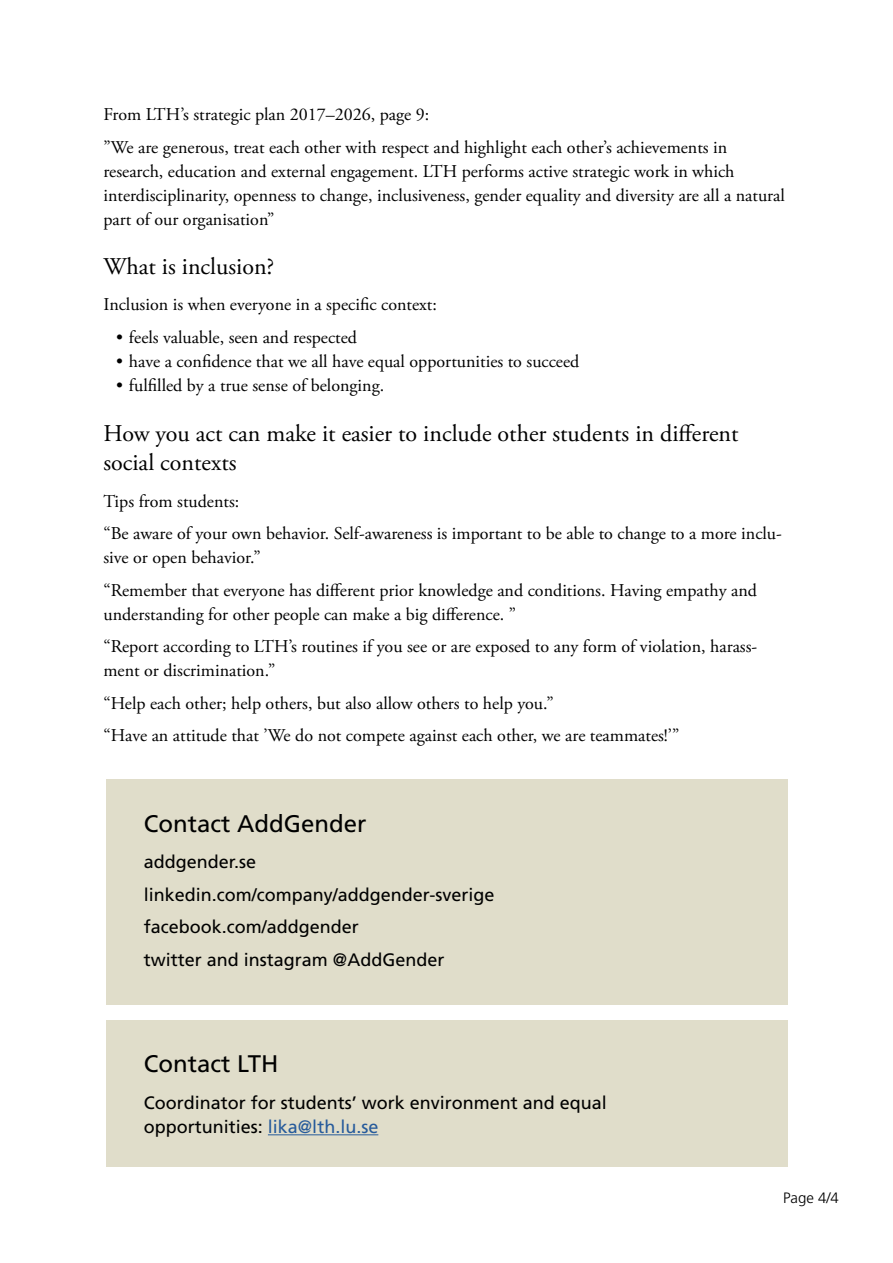
<style>
.page{position:relative;width:893px;height:1263px;background:#fff}
.page>*{position:absolute;margin:0;border:0;box-sizing:border-box;transform-origin:0 0}
.rubrik_2{font:24px/28.8px "Adobe Garamond Pro";color:#000}
.rubrik_2-2{font:24px "Frutiger LT Std";color:#000}
.t1{font:18px/24px "Adobe Garamond Pro";color:#000}
.t2{font:18px/24px "Frutiger LT Std";color:#000}
.t3{font:300 15px "Frutiger LT Std";color:#000}
.s1{color:#275b9b}
</style>
<div class="page">
<div style="left:106px;top:780px;width:681px;height:225px;background:#e0ddca"></div>
<div style="left:106px;top:1020px;width:681px;height:147px;background:#e0ddca"></div>
<hr style="left:268px;top:1134px;width:110px;height:1px;background:#275b9b">
<p class="t1" style="left:103px;top:103px;width:327px">From LTH’s strategic plan 2017–2026, page 9:</p>
<p class="t1" style="left:103px;top:135px;width:683px">”We are generous, treat each other with respect and highlight each other’s achievements in research, education and external engagement. LTH performs active strategic work in which interdisciplinarity, openness to change, inclusiveness, gender equality and diversity are all a natural part of our organisation”</p>
<p class="rubrik_2" style="left:103px;top:252px;width:172px">What is inclusion?</p>
<p class="t1" style="left:103px;top:293px;width:335px">Inclusion is when everyone in a specific context:</p>
<p class="t1" style="left:116px;top:326px;width:242px">• feels valuable, seen and respected</p>
<p class="t1" style="left:116px;top:350px;width:465px">• have a confidence that we all have equal opportunities to succeed</p>
<p class="t1" style="left:116px;top:374px;width:269px">• fulfilled by a true sense of belonging.</p>
<p class="rubrik_2" style="left:103px;top:420px;width:637px">How you act can make it easier to include other students in different social contexts</p>
<p class="t1" style="left:103px;top:489px;width:137px">Tips from students:</p>
<p class="t1" style="left:103px;top:522px;width:680px">“Be aware of your own behavior. Self-awareness is important to be able to change to a more inclu&shy;sive or open behavior.”</p>
<p class="t1" style="left:103px;top:578px;width:655px">“Remember that everyone has different prior knowledge and conditions. Having empathy and understanding for other people can make a big difference. ”</p>
<p class="t1" style="left:103px;top:635px;width:655px">“Report according to LTH’s routines if you see or are exposed to any form of violation, harass&shy;ment or discrimination.”</p>
<p class="t1" style="left:103px;top:691px;width:452px">“Help each other; help others, but also allow others to help you.”</p>
<p class="t1" style="left:103px;top:724px;width:577px">“Have an attitude that ’We do not compete against each other, we are teammates!’”</p>
<p class="rubrik_2-2" style="left:144px;top:809px;width:224px">Contact AddGender</p>
<p class="t2" style="left:144px;top:850px;width:114px">addgender.se</p>
<p class="t2" style="left:144px;top:883px;width:352px">linkedin.com/company/addgender-sverige</p>
<p class="t2" style="left:144px;top:915px;width:217px">facebook.com/addgender</p>
<p class="t2" style="left:144px;top:948px;width:302px">twitter and instagram @AddGender</p>
<p class="rubrik_2-2" style="left:144px;top:1050px;width:136px">Contact LTH</p>
<p class="t2" style="left:144px;top:1091px;width:465px">Coordinator for students’ work environment and equal opportunities: <span class="s1">lika@lth.lu.se</span></p>
<p class="t3" style="left:783px;top:1189px;width:57px">Page 4/4</p>
</div>
